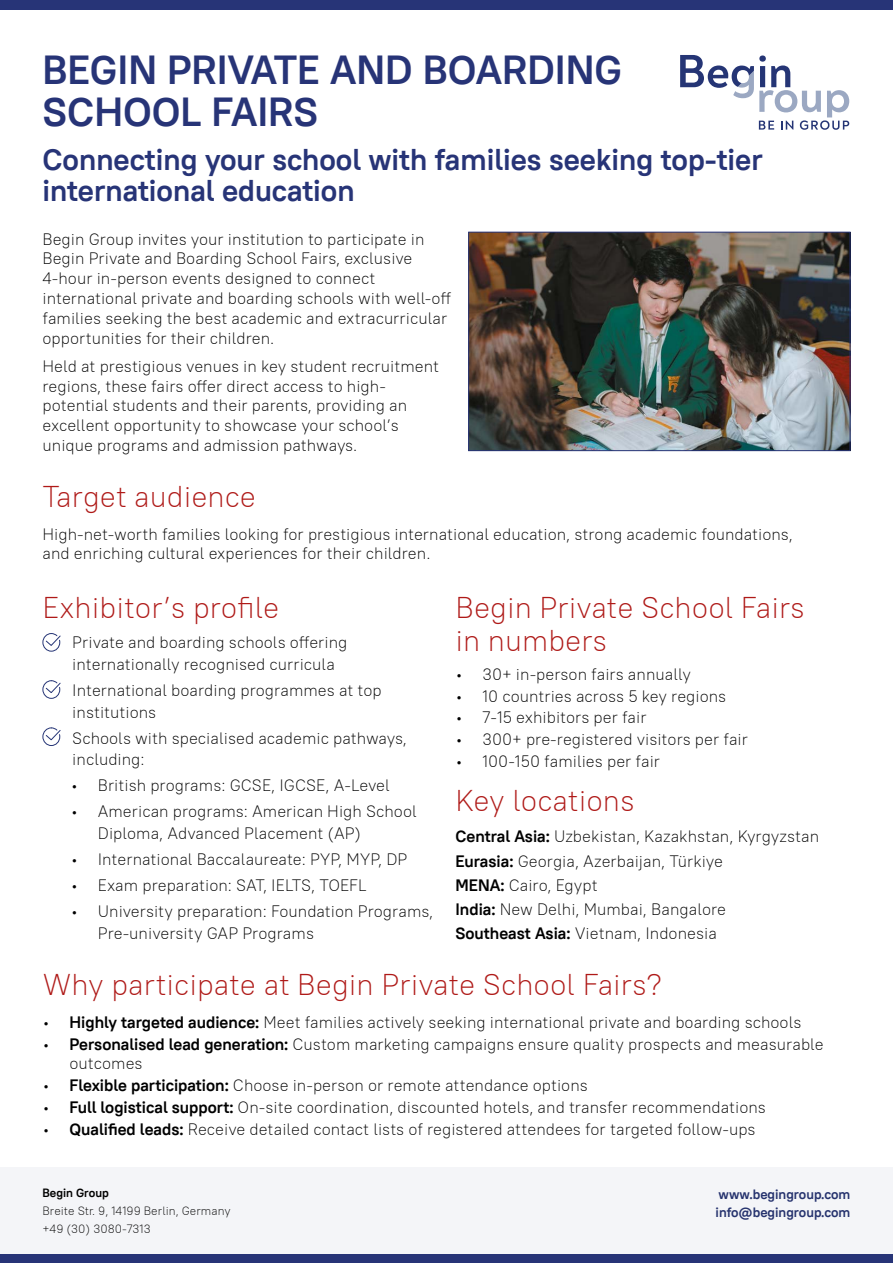
<style>
.page{position:relative;width:893px;height:1263px;background:#fff}
.page>*{position:absolute;margin:0;border:0;box-sizing:border-box;transform-origin:0 0}
.t1{font:700 40.5px/42px "PT Root UI";color:#273477}
.t2{font:300 30px/33px "PT Root UI";color:#af1a18}
.t3{font:700 30px/31.5px "PT Root UI";color:#273477}
.t4{font:300 16.5px/19.8px "PT Root UI";color:#000}
.t5{font:700 13.5px/18px "PT Root UI";color:#26336e}
.t6{font:300 12px/18px "PT Root UI";color:#000}
.t7{font:700 12px "PT Root UI";color:#000}
.s1{font-weight:700}
</style>
<div class="page">
<div style="left:0;top:1167px;width:893px;height:96px;background:#f4f5f8"></div>
<div style="left:0;top:1254px;width:893px;height:9px;background:#273477"></div>
<div style="left:0;top:0;width:893px;height:9px;background:#273477"></div>
<svg style="left:680px;top:55px;width:169px;height:75px"></svg>
<img style="left:470px;top:234px;width:378px;height:215px">
<div style="left:468px;top:232px;width:382px;height:219px;border:1px solid #273477"></div>
<svg style="left:42px;top:633px;width:19px;height:19px"></svg>
<svg style="left:42px;top:680px;width:19px;height:19px"></svg>
<svg style="left:42px;top:727px;width:19px;height:19px"></svg>
<h1 class="t1" style="left:43px;top:49px;width:581px">BEGIN PRIVATE AND BOARDING<br>SCHOOL FAIRS</h1>
<h2 class="t3" style="left:43px;top:143px;width:722px">Connecting your school with families seeking top-tier international education</h2>
<p class="t4" style="left:43px;top:229px;width:410px">Begin Group invites your institution to participate in Begin Private and Boarding School Fairs, exclusive 4-hour in-person events designed to connect international private and boarding schools with well-off families seeking the best academic and extracurricular opportunities for their children.</p>
<p class="t4" style="left:43px;top:356px;width:398px">Held at prestigious venues in key student recruitment regions, these fairs offer direct access to high&shy;potential students and their parents, providing an excellent opportunity to showcase your school’s unique programs and admission pathways.</p>
<h2 class="t2" style="left:43px;top:479px;width:215px">Target audience</h2>
<p class="t4" style="left:43px;top:524px;width:752px">High-net-worth families looking for prestigious international education, strong academic foundations, and enriching cultural experiences for their children.</p>
<h2 class="t2" style="left:43px;top:591px;width:238px">Exhibitor’s profile</h2>
<h2 class="t2" style="left:455px;top:591px;width:351px">Begin Private School Fairs in numbers</h2>
<p class="t4" style="left:72px;top:631px;width:277px;line-height:21.8px">Private and boarding schools offering internationally recognised curricula</p>
<p class="t4" style="left:72px;top:679px;width:311px;line-height:21.8px">International boarding programmes at top institutions</p>
<p class="t4" style="left:72px;top:727px;width:336px;line-height:21.8px">Schools with specialised academic pathways, including:</p>
<p class="t4" style="left:71px;top:775px;width:320px">• British programs: GCSE, IGCSE, A-Level</p>
<p class="t4" style="left:98px;top:800px;width:320px;line-height:21.8px;text-indent:-27px">• American programs: American High School<br>Diploma, Advanced Placement (AP)</p>
<p class="t4" style="left:71px;top:849px;width:338px">• International Baccalaureate: PYP, MYP, DP</p>
<p class="t4" style="left:71px;top:875px;width:297px">• Exam preparation: SAT, IELTS, TOEFL</p>
<p class="t4" style="left:98px;top:900px;width:337px;line-height:21.8px;text-indent:-27px">• University preparation: Foundation Programs,<br>Pre-university GAP Programs</p>
<p class="t4" style="left:455px;top:664px;width:237px">• 30+ in-person fairs annually</p>
<p class="t4" style="left:455px;top:686px;width:272px">• 10 countries across 5 key regions</p>
<p class="t4" style="left:455px;top:707px;width:193px">• 7-15 exhibitors per fair</p>
<p class="t4" style="left:455px;top:729px;width:294px">• 300+ pre-registered visitors per fair</p>
<p class="t4" style="left:455px;top:751px;width:206px">• 100-150 families per fair</p>
<h2 class="t2" style="left:455px;top:783px;width:181px">Key locations</h2>
<p class="t4" style="left:455px;top:824px;width:365px;line-height:24px"><span class="s1">Central Asia:</span> Uzbekistan, Kazakhstan, Kyrgyzstan <span class="s1">Eurasia:</span> Georgia, Azerbaijan, Türkiye<br><span class="s1">MENA:</span> Cairo, Egypt<br><span class="s1">India:</span> New Delhi, Mumbai, Bangalore<br><span class="s1">Southeast Asia:</span> Vietnam, Indonesia</p>
<h2 class="t2" style="left:43px;top:967px;width:621px">Why participate at Begin Private School Fairs?</h2>
<p class="t4" style="left:43px;top:1012px;width:760px">• <span class="s1">Highly targeted audience:</span> Meet families actively seeking international private and boarding schools</p>
<p class="t4" style="left:70px;top:1034px;width:756px;text-indent:-27px">• <span class="s1">Personalised lead generation:</span> Custom marketing campaigns ensure quality prospects and measurable outcomes</p>
<p class="t4" style="left:43px;top:1075px;width:547px">• <span class="s1">Flexible participation:</span> Choose in-person or remote attendance options</p>
<p class="t4" style="left:43px;top:1097px;width:725px">• <span class="s1">Full logistical support:</span> On-site coordination, discounted hotels, and transfer recommendations</p>
<p class="t4" style="left:43px;top:1119px;width:715px">• <span class="s1">Qualified leads:</span> Receive detailed contact lists of registered attendees for targeted follow-ups</p>
<p class="t7" style="left:43px;top:1185px;width:68px">Begin Group</p>
<p class="t6" style="left:43px;top:1201px;width:190px">Breite Str. 9, 14199 Berlin, Germany +49 (30) 3080-7313</p>
<p class="t5" style="left:716px;top:1185px;width:136px">www.begingroup.com info@begingroup.com</p>
</div>
